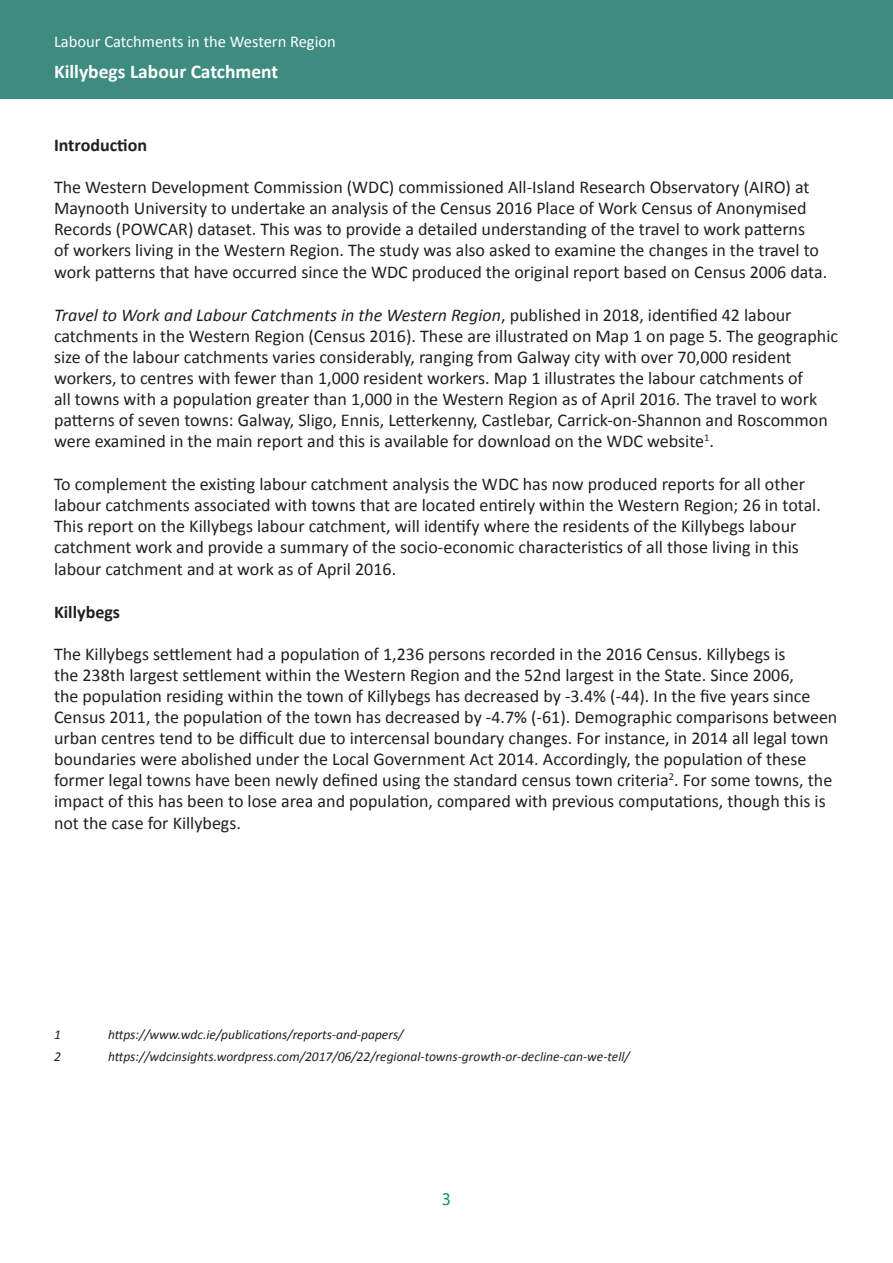
<style>
.page{position:relative;width:893px;height:1263px;background:#fff}
.page>*{position:absolute;margin:0;border:0;box-sizing:border-box;transform-origin:0 0}
.t1{font:700 19.5px "Calibri";color:#fff}
.t2{font:18px/21.1px "Calibri";color:#231f20}
.t3{font:700 18px "Calibri";color:#231f20}
.t4{font:18px "Myriad Pro";color:#149079}
.t5{font:16.5px "Calibri";color:#fff}
.t6{font:italic 13.5px "Calibri";color:#231f20}
.s1{font-style:italic}
</style>
<div class="page">
<div style="left:0;top:0;width:893px;height:99px;background:#3e8c7f"></div>
<p class="t5" style="left:54px;top:31px;width:283px">Labour Catchments in the Western Region</p>
<p class="t1" style="left:54px;top:59px;width:226px">Killybegs Labour Catchment</p>
<p class="t3" style="left:54px;top:133px;width:95px">Introduction</p>
<p class="t2" style="left:54px;top:177px;width:775px">The Western Development Commission (WDC) commissioned All-Island Research Observatory (AIRO) at Maynooth University to undertake an analysis of the Census 2016 Place of Work Census of Anonymised Records (POWCAR) dataset. This was to provide a detailed understanding of the travel to work patterns<br>of workers living in the Western Region. The study was also asked to examine the changes in the travel to work patterns that have occurred since the WDC produced the original report based on Census 2006 data.</p>
<p class="t2" style="left:54px;top:304px;width:786px"><span class="s1">Travel to Work and Labour Catchments in the Western Region</span>, published in 2018, identified 42 labour catchments in the Western Region (Census 2016). These are illustrated on Map 1 on page 5. The geographic size of the labour catchments varies considerably, ranging from Galway city with over 70,000 resident workers, to centres with fewer than 1,000 resident workers. Map 1 illustrates the labour catchments of<br>all towns with a population greater than 1,000 in the Western Region as of April 2016. The travel to work patterns of seven towns: Galway, Sligo, Ennis, Letterkenny, Castlebar, Carrick-on-Shannon and Roscommon were examined in the main report and this is available for download on the WDC website<sup>1</sup>.</p>
<p class="t2" style="left:54px;top:473px;width:768px">To complement the existing labour catchment analysis the WDC has now produced reports for all other labour catchments associated with towns that are located entirely within the Western Region; 26 in total.<br>This report on the Killybegs labour catchment, will identify where the residents of the Killybegs labour catchment work and provide a summary of the socio-economic characteristics of all those living in this labour catchment and at work as of April 2016.</p>
<p class="t3" style="left:54px;top:600px;width:68px">Killybegs</p>
<p class="t2" style="left:54px;top:644px;width:785px">The Killybegs settlement had a population of 1,236 persons recorded in the 2016 Census. Killybegs is<br>the 238th largest settlement within the Western Region and the 52nd largest in the State. Since 2006,<br>the population residing within the town of Killybegs has decreased by -3.4% (-44). In the five years since Census 2011, the population of the town has decreased by -4.7% (-61). Demographic comparisons between urban centres tend to be difficult due to intercensal boundary changes. For instance, in 2014 all legal town boundaries were abolished under the Local Government Act 2014. Accordingly, the population of these former legal towns have been newly defined using the standard census town criteria<sup>2</sup>. For some towns, the impact of this has been to lose area and population, compared with previous computations, though this is not the case for Killybegs.</p>
<p class="t6" style="left:54px;top:1025px;width:8px">1</p>
<p class="t6" style="left:108px;top:1025px;width:297px">https://www.wdc.ie/publications/reports-and-papers/</p>
<p class="t6" style="left:54px;top:1047px;width:8px">2</p>
<p class="t6" style="left:108px;top:1047px;width:523px">https://wdcinsights.wordpress.com/2017/06/22/regional-towns-growth-or-decline-can-we-tell/</p>
<p class="t4" style="left:442px;top:1187px;width:11px">3</p>
</div>
